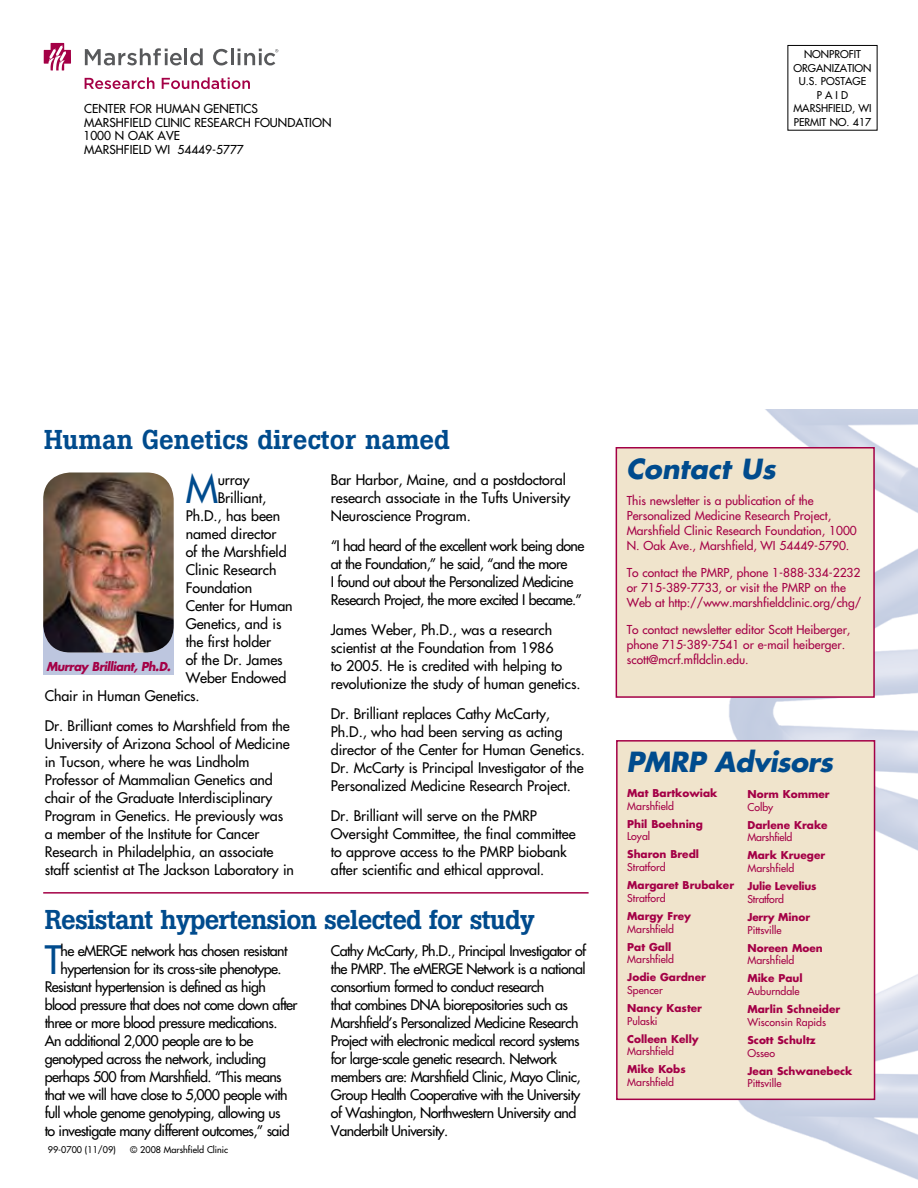
<style>
.page{position:relative;width:918px;height:1188px;background:#fff}
.page>*{position:absolute;margin:0;border:0;box-sizing:border-box;transform-origin:0 0}
.t1{font:38.1px "Futura";color:#004b8d}
.t2{font:500 27px "Boton";letter-spacing:-.03em;color:#004b8d}
.t3{font:500 27px "Boton";color:#004b8d}
.t4{font:italic 700 27px "Futura";letter-spacing:-.02em;color:#004b8d}
.t5{font:italic 700 27px "Futura";color:#004b8d}
.t6{font:14.25px/18px "Futura";letter-spacing:-.005em;color:#000}
.t7{font:14.25px/18px "Futura";letter-spacing:-.04em;color:#000}
.t8{font:12px/15px "Futura";color:#a40046}
.t9{font:12px/13.5px "Futura";color:#000}
.t10{font:italic 700 12px "Futura";letter-spacing:-.04em;color:#a40046;scale:.95 1}
.t11{font:700 10.5px "Futura";color:#a40046}
.t12{font:10.5px "Futura";color:#a40046}
.t13{font:10.5px "Futura";color:#000}
.t14{font:10.5px "Futura";letter-spacing:-.02em;color:#a40046}
.t15{font:700 10.5px "Futura";letter-spacing:-.02em;color:#a40046}
.t16{font:9px "Futura";color:#000}
</style>
<div class="page">
<img style="left:726px;top:409px;width:192px;height:771px">
<div style="left:616px;top:740px;width:259px;height:360px;background:#f0e4cc;border:2px solid #a40046"></div>
<div style="left:616px;top:447px;width:259px;height:251px;background:#f0e4cc;border:2px solid #a40046"></div>
<div style="left:43px;top:621px;width:131px;height:54px;background:#bdc6df"></div>
<img style="left:43px;top:472px;width:131px;height:180px">
<svg style="left:85px;top:48px;width:97px;height:17px"></svg>
<hr style="left:184px;top:48px;width:3px;height:17px;background:#58595b">
<svg style="left:190px;top:48px;width:13px;height:17px"></svg>
<svg style="left:213px;top:49px;width:15px;height:16px"></svg>
<hr style="left:231px;top:48px;width:3px;height:17px;background:#58595b">
<svg style="left:238px;top:49px;width:40px;height:16px"></svg>
<svg style="left:44px;top:43px;width:27px;height:27px"></svg>
<svg style="left:85px;top:77px;width:69px;height:12px"></svg>
<svg style="left:162px;top:77px;width:88px;height:12px"></svg>
<hr style="left:43px;top:892px;width:546px;height:2px;background:#a40046">
<p class="t9" style="left:84px;top:102px;width:175px">CENTER FOR HUMAN GENETICS<br>Marshfiel</p>
<p class="t9" style="left:143px;top:116px;width:26px">d Clinic</p>
<p class="t9" style="left:194px;top:116px;width:139px">RESEARCH FOUNDATION</p>
<p class="t9" style="left:83px;top:129px;width:97px">1000 N Oak Ave<br>Marshfiel</p>
<p class="t9" style="left:143px;top:143px;width:102px">d WI 54449-5777</p>
<p class="t13" style="left:804px;top:48px;width:16px">Nonprofit</p>
<p class="t13" style="left:794px;top:61px;width:79px">ORGANIZATION</p>
<p class="t13" style="left:799px;top:75px;width:35px">U.S. Postage</p>
<p class="t13" style="left:817px;top:88px;width:32px">PAID</p>
<p class="t13" style="left:793px;top:102px;width:16px">Marshfiel</p>
<p class="t13" style="left:845px;top:102px;width:28px">d, WI</p>
<p class="t13" style="left:794px;top:115px;width:12px">Permit</p>
<p class="t13" style="left:830px;top:115px;width:43px">no. 417</p>
<h2 class="t3" style="left:44px;top:423px;width:407px">Human Genetics director named</h2>
<p class="t6" style="left:331px;top:471px;width:241px">Bar Harbor, Maine, and a postdoctoral research associate in the Tufts University<br>Neuroscience Program.</p>
<p class="t7" style="left:331px;top:537px;width:255px">“I had heard of the excellent work being done at the Foundation,” he said, “and the more<br>I found out about the Personalized Medicine Research Project, the more excited I became.”</p>
<p class="t6" style="left:331px;top:621px;width:251px">James Weber, Ph.D., was a research scientist at the Foundation from 1986<br>to 2005. He is credited with helping to revolutionize the study of human genetics.</p>
<p class="t6" style="left:331px;top:705px;width:256px">Dr. Brilliant replaces Cathy McCarty, Ph.D., who had been serving as acting director of the Center for Human Genetics.<br>Dr. McCarty is Principal Investigator of the Personalized Medicine Research Project.</p>
<p class="t6" style="left:331px;top:807px;width:246px">Dr. Brilliant will serve on the PMRP Oversight Committee, the final committee to approve access to the PMRP biobank after scientific and ethical approval.</p>
<h1 class="t1" style="left:186px;top:464px;width:34px">M</h1>
<p class="t6" style="left:218px;top:471px;width:33px">urray</p>
<p class="t6" style="left:218px;top:489px;width:50px">Brilliant,</p>
<p class="t6" style="left:186px;top:507px;width:96px">Ph.D., has been</p>
<p class="t6" style="left:186px;top:525px;width:92px">named director</p>
<p class="t6" style="left:186px;top:543px;width:102px">of the Marshfield</p>
<p class="t6" style="left:186px;top:561px;width:92px">Clinic Research</p>
<p class="t6" style="left:186px;top:579px;width:68px">Foundation</p>
<p class="t6" style="left:186px;top:597px;width:109px">Center for Human</p>
<p class="t6" style="left:186px;top:615px;width:97px">Genetics, and is</p>
<p class="t6" style="left:186px;top:633px;width:87px">the first holder</p>
<p class="t6" style="left:186px;top:651px;width:98px">of the Dr. James</p>
<p class="t6" style="left:186px;top:669px;width:102px">Weber Endowed</p>
<p class="t6" style="left:45px;top:687px;width:157px">Chair in Human Genetics.</p>
<p class="t6" style="left:45px;top:717px;width:251px">Dr. Brilliant comes to Marshfield from the University of Arizona School of Medicine in Tucson, where he was Lindholm Professor of Mammalian Genetics and chair of the Graduate Interdisciplinary Program in Genetics. He previously was a member of the Institute for Cancer Research in Philadelphia, an associate staff scientist at The Jackson Laboratory in</p>
<p class="t10" style="left:46px;top:658px;width:132px">Murray Brilliant, Ph.D.</p>
<h2 class="t2" style="left:45px;top:903px;width:491px">Resistant hypertension selected for study</h2>
<h1 class="t1" style="left:45px;top:935px;width:19px">T</h1>
<p class="t7" style="left:61px;top:942px;width:228px">he eMERGE network has chosen resistant</p>
<p class="t7" style="left:61px;top:960px;width:223px">hypertension for its cross-site phenotype.</p>
<p class="t7" style="left:45px;top:978px;width:223px">Resistant hypertension is defined as high</p>
<p class="t7" style="left:45px;top:996px;width:254px">blood pressure that does not come down after</p>
<p class="t7" style="left:45px;top:1014px;width:234px">three or more blood pressure medications.</p>
<p class="t7" style="left:45px;top:1032px;width:210px">An additional 2,000 people are to be</p>
<p class="t7" style="left:45px;top:1050px;width:223px">genotyped across the network, including</p>
<p class="t7" style="left:45px;top:1068px;width:239px">perhaps 500 from Marshfield. “This means</p>
<p class="t7" style="left:45px;top:1086px;width:245px">that we will have close to 5,000 people with</p>
<p class="t7" style="left:45px;top:1104px;width:238px">full whole genome genotyping, allowing us</p>
<p class="t7" style="left:45px;top:1122px;width:247px">to investigate many different outcomes,” said</p>
<p class="t16" style="left:48px;top:1144px;width:70px">99-0700 (11/09)</p>
<p class="t16" style="left:130px;top:1144px;width:99px">© 2008 Marshfield Clinic</p>
<p class="t7" style="left:331px;top:942px;width:257px">Cathy McCarty, Ph.D., Principal Investigator of the PMRP. The eMERGE Network is a national consortium formed to conduct research<br>that combines DNA biorepositories such as Marshfield’s Personalized Medicine Research Project with electronic medical record systems for large-scale genetic research. Network members are: Marshfield Clinic, Mayo Clinic, Group Health Cooperative with the University of Washington, Northwestern University and Vanderbilt University.</p>
<h2 class="t5" style="left:626px;top:450px;width:151px">Contact Us</h2>
<p class="t8" style="left:627px;top:493px;width:232px">This newsletter is a publication of the Personalized Medicine Research Project, Marshfield Clinic Research Foundation, 1000<br>N. Oak Ave., Marshfield, WI 54449-5790.</p>
<p class="t8" style="left:627px;top:565px;width:236px">To contact the PMRP, phone 1-888-334-2232 or 715-389-7733, or visit the PMRP on the<br>Web at http://www.marshfieldclinic.org/chg/</p>
<p class="t8" style="left:627px;top:622px;width:225px">To contact newsletter editor Scott Heiberger, phone 715-389-7541 or e-mail heiberger. scott@mcrf.mfldclin.edu.</p>
<h2 class="t4" style="left:627px;top:743px;width:208px">PMRP Advisors</h2>
<p class="t11" style="left:627px;top:786px;width:92px">Mat Bartkowiak</p>
<p class="t12" style="left:627px;top:799px;width:48px">Marshfield</p>
<p class="t11" style="left:627px;top:816px;width:77px">Phil Boehning</p>
<p class="t12" style="left:627px;top:830px;width:24px">Loyal</p>
<p class="t11" style="left:627px;top:847px;width:73px">Sharon Bredl</p>
<p class="t12" style="left:627px;top:860px;width:40px">Stratford</p>
<p class="t11" style="left:627px;top:878px;width:108px">Margaret Brubaker</p>
<p class="t12" style="left:627px;top:891px;width:40px">Stratford</p>
<p class="t11" style="left:627px;top:909px;width:65px">Margy Frey</p>
<p class="t12" style="left:627px;top:922px;width:48px">Marshfield</p>
<p class="t11" style="left:627px;top:939px;width:46px">Pat Gall</p>
<p class="t12" style="left:627px;top:953px;width:48px">Marshfield</p>
<p class="t11" style="left:627px;top:970px;width:80px">Jodie Gardner</p>
<p class="t12" style="left:627px;top:983px;width:37px">Spencer</p>
<p class="t11" style="left:627px;top:1001px;width:76px">Nancy Kaster</p>
<p class="t12" style="left:627px;top:1014px;width:32px">Pulaski</p>
<p class="t11" style="left:627px;top:1032px;width:73px">Colleen Kelly</p>
<p class="t12" style="left:627px;top:1045px;width:48px">Marshfield</p>
<p class="t11" style="left:627px;top:1062px;width:60px">Mike Kobs</p>
<p class="t12" style="left:627px;top:1076px;width:48px">Marshfield</p>
<p class="t11" style="left:747px;top:787px;width:84px">Norm Kommer</p>
<p class="t12" style="left:747px;top:800px;width:27px">Colby</p>
<p class="t11" style="left:747px;top:817px;width:82px">Darlene Krake</p>
<p class="t14" style="left:747px;top:831px;width:46px">Marshfield</p>
<p class="t11" style="left:747px;top:848px;width:79px">Mark Krueger</p>
<p class="t12" style="left:747px;top:861px;width:48px">Marshfield</p>
<p class="t15" style="left:747px;top:879px;width:71px">Julie Levelius</p>
<p class="t14" style="left:747px;top:892px;width:38px">Stratford</p>
<p class="t11" style="left:747px;top:910px;width:64px">Jerry Minor</p>
<p class="t12" style="left:747px;top:923px;width:36px">Pittsville</p>
<p class="t11" style="left:747px;top:940px;width:77px">Noreen Moen</p>
<p class="t12" style="left:747px;top:954px;width:48px">Marshfield</p>
<p class="t11" style="left:747px;top:971px;width:57px">Mike Paul</p>
<p class="t12" style="left:747px;top:984px;width:54px">Auburndale</p>
<p class="t11" style="left:747px;top:1002px;width:94px">Marlin Schneider</p>
<p class="t12" style="left:747px;top:1015px;width:80px">Wisconsin Rapids</p>
<p class="t11" style="left:747px;top:1033px;width:70px">Scott Schultz</p>
<p class="t12" style="left:747px;top:1046px;width:29px">Osseo</p>
<p class="t11" style="left:747px;top:1063px;width:106px">Jean Schwanebeck</p>
<p class="t12" style="left:747px;top:1077px;width:36px">Pittsville</p>
</div>
